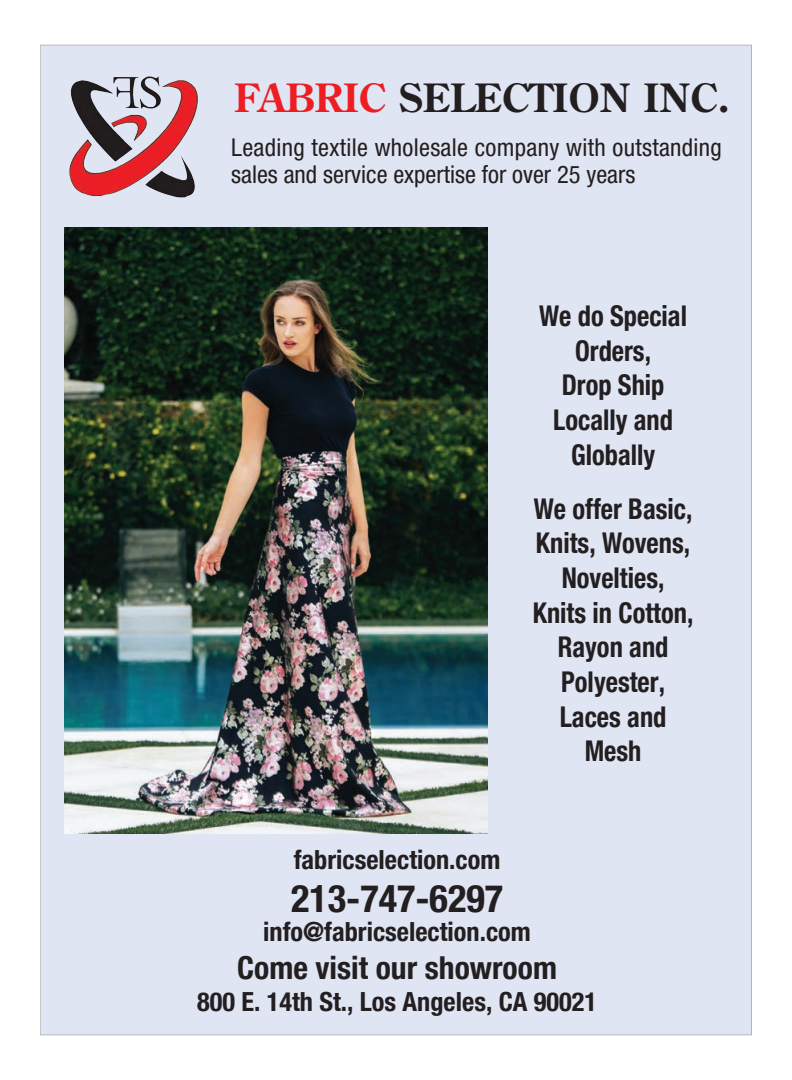
<style>
.page{position:relative;width:792px;height:1080px;background:#fff}
.page>*{position:absolute;margin:0;border:0;box-sizing:border-box;transform-origin:0 0}
.t1{font:700 38.8px "Century Old Style";color:#231f20}
.t2{font:700 condensed 38.3px "Helvetica Neue";color:#231f20}
.t3{font:700 condensed 31.6px "Helvetica Neue";color:#231f20}
.t4{font:700 condensed 28.6px/34.7px "Helvetica Neue";color:#231f20;text-align:center;scale:.93 1}
.t5{font:700 condensed 26.3px "Helvetica Neue";color:#231f20}
.t6{font:condensed 24.5px/26.9px "Helvetica Neue";letter-spacing:.015em;color:#231f20}
.s1{color:#ee1d23}
</style>
<div class="page">
<div style="left:40px;top:45px;width:711px;height:990px;background:#e0e5f3"></div>
<img style="left:65px;top:228px;width:422px;height:605px">
<img style="left:68px;top:76px;width:139px;height:121px">
<h1 class="t1" style="left:234px;top:73px;width:498px"><span class="s1">FABRIC</span> SELECTION INC.</h1>
<p class="t6" style="left:231px;top:134px;width:492px">Leading textile wholesale company with outstanding sales and service expertise for over 25 years</p>
<p class="t4" style="left:539px;top:298px;width:161px">We do Special<br>Orders,<br>Drop Ship<br>Locally and<br>Globally</p>
<p class="t4" style="left:533px;top:491px;width:174px">We offer Basic,<br>Knits, Wovens,<br>Novelties,<br>Knits in Cotton,<br>Rayon and<br>Polyester,<br>Laces and<br>Mesh</p>
<p class="t5" style="left:294px;top:844px;width:208px">fabricselection.com</p>
<h2 class="t2" style="left:291px;top:875px;width:214px">213-747-6297</h2>
<p class="t5" style="left:263px;top:915px;width:269px">info@fabricselection.com</p>
<p class="t3" style="left:237px;top:949px;width:321px">Come visit our showroom</p>
<p class="t5" style="left:197px;top:985px;width:401px">800 E. 14th St., Los Angeles, CA 90021</p>
</div>
